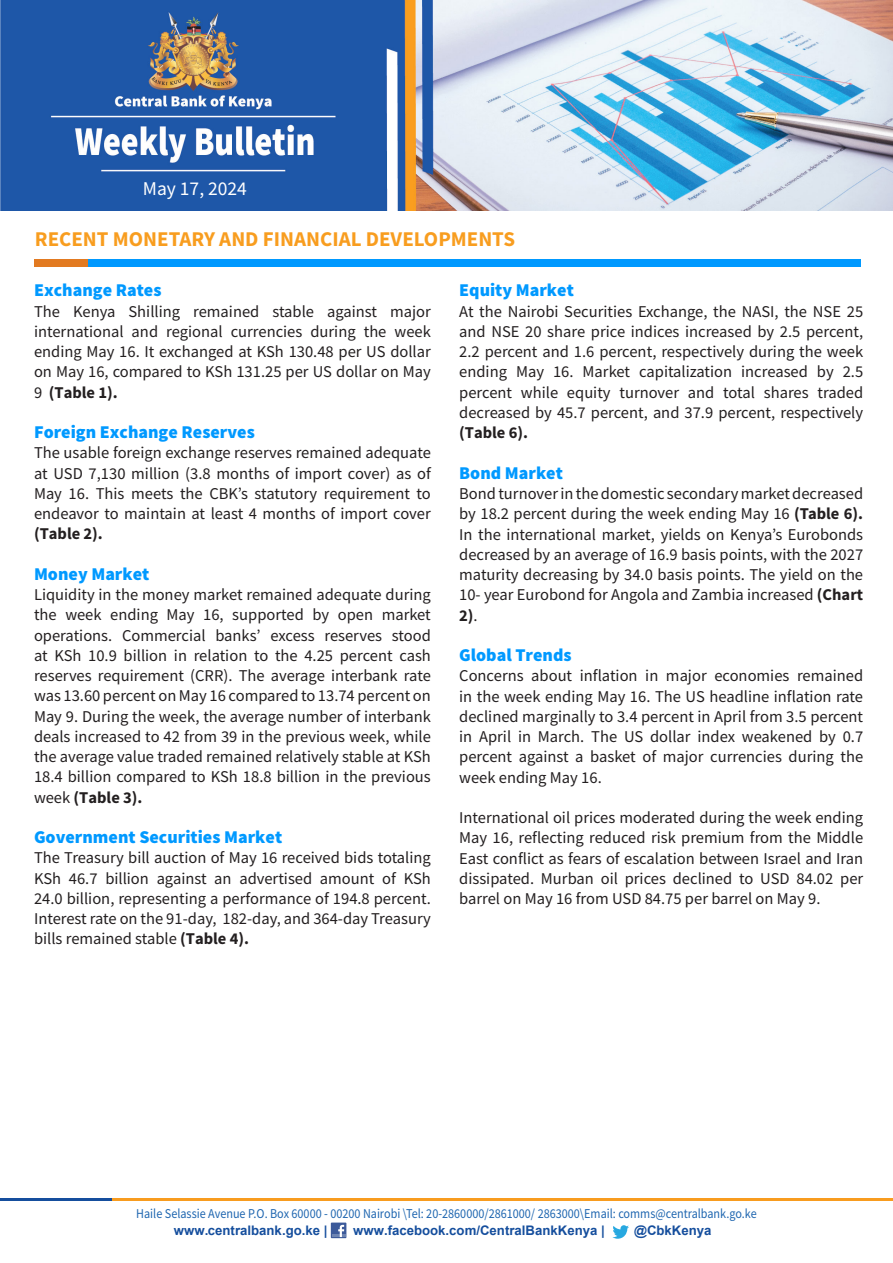
<style>
.page{position:relative;width:893px;height:1263px;background:#fff}
.page>*{position:absolute;margin:0;border:0;box-sizing:border-box;transform-origin:0 0}
.t1{font:700 21px "Source Sans Pro";color:#f89d1f}
.t2{font:19.5px "Source Sans Pro";color:#fff}
.t3{font:900 18px "Source Sans Pro";color:#09f}
.t4{font:16.5px/20.2px "Source Sans Pro";color:#231f20;text-align:justify}
.t5{font:13.5px "Source Sans Pro";color:#1f66b0;scale:.9 1}
.t6{font:700 13.2px "Arial";color:#154e9d}
.s1{font-weight:700}
</style>
<div class="page">
<img style="left:0;top:0;width:893px;height:210px">
<div style="left:88px;top:260px;width:772px;height:7px;background:#09f"></div>
<div style="left:34px;top:260px;width:54px;height:7px;background:#e27a21"></div>
<div style="left:331px;top:1222px;width:15px;height:16px;background:#3c5a9a"></div>
<svg style="left:332px;top:1225px;width:13px;height:12px"></svg>
<svg style="left:612px;top:1225px;width:17px;height:14px"></svg>
<hr style="left:0;top:1198px;width:762px;height:3px;background:#154e9d">
<hr style="left:113px;top:1198px;width:780px;height:3px;background:#f89c1f">
<p class="t2" style="left:143px;top:176px;width:105px">May 17, 2024</p>
<p class="t1" style="left:35px;top:225px;width:482px">RECENT MONETARY AND FINANCIAL DEVELOPMENTS</p>
<p class="t3" style="left:34px;top:278px;width:129px">Exchange Rates</p>
<p class="t4" style="left:34px;top:301px;width:398px">The Kenya Shilling remained stable against major international and regional currencies during the week ending May 16. It exchanged at KSh 130.48 per US dollar on May 16, compared to KSh 131.25 per US dollar on May 9 <span class="s1">(Table 1).</span></p>
<p class="t3" style="left:34px;top:420px;width:222px">Foreign Exchange Reserves</p>
<p class="t4" style="left:34px;top:443px;width:398px">The usable foreign exchange reserves remained adequate at USD 7,130 million (3.8 months of import cover) as of May 16. This meets the CBK’s statutory requirement to endeavor to maintain at least 4 months of import cover <span class="s1">(Table 2).</span></p>
<p class="t3" style="left:34px;top:561px;width:117px">Money Market</p>
<p class="t4" style="left:34px;top:584px;width:398px">Liquidity in the money market remained adequate during the week ending May 16, supported by open market operations. Commercial banks’ excess reserves stood at KSh 10.9 billion in relation to the 4.25 percent cash reserves requirement (CRR). The average interbank rate was 13.60 percent on May 16 compared to 13.74 percent on May 9. During the week, the average number of interbank deals increased to 42 from 39 in the previous week, while the average value traded remained relatively stable at KSh 18.4 billion compared to KSh 18.8 billion in the previous week <span class="s1">(Table 3).</span></p>
<p class="t3" style="left:34px;top:825px;width:250px">Government Securities Market</p>
<p class="t4" style="left:34px;top:848px;width:398px">The Treasury bill auction of May 16 received bids totaling KSh 46.7 billion against an advertised amount of KSh 24.0 billion, representing a performance of 194.8 percent.<br>Interest rate on the 91-day, 182-day, and 364-day Treasury bills remained stable <span class="s1">(Table 4).</span></p>
<p class="t3" style="left:459px;top:278px;width:116px">Equity Market</p>
<p class="t4" style="left:459px;top:301px;width:405px">At the Nairobi Securities Exchange, the NASI, the NSE 25 and NSE 20 share price indices increased by 2.5 percent, 2.2 percent and 1.6 percent, respectively during the week ending May 16. Market capitalization increased by 2.5 percent while equity turnover and total shares traded decreased by 45.7 percent, and 37.9 percent, respectively <span class="s1">(Table 6).</span></p>
<p class="t3" style="left:459px;top:460px;width:105px">Bond Market</p>
<p class="t4" style="left:459px;top:483px;width:405px">Bond turnover in the domestic secondary market decreased by 18.2 percent during the week ending May 16 <span class="s1">(Table 6).<br></span>In the international market, yields on Kenya’s Eurobonds decreased by an average of 16.9 basis points, with the 2027 maturity decreasing by 34.0 basis points. The yield on the 10- year Eurobond for Angola and Zambia increased <span class="s1">(Chart 2)</span>.</p>
<p class="t3" style="left:459px;top:643px;width:114px">Global Trends</p>
<p class="t4" style="left:459px;top:665px;width:405px">Concerns about inflation in major economies remained in the week ending May 16. The US headline inflation rate declined marginally to 3.4 percent in April from 3.5 percent in April in March. The US dollar index weakened by 0.7 percent against a basket of major currencies during the week ending May 16.</p>
<p class="t4" style="left:459px;top:807px;width:405px">International oil prices moderated during the week ending May 16, reflecting reduced risk premium from the Middle East conflict as fears of escalation between Israel and Iran dissipated. Murban oil prices declined to USD 84.02 per barrel on May 16 from USD 84.75 per barrel on May 9.</p>
<p class="t5" style="left:136px;top:1205px;width:691px">Haile Selassie Avenue P.O. Box 60000 - 00200 Nairobi \Tel: 20-2860000/2861000/ 2863000\Email: comms@centralbank.go.ke</p>
<p class="t6" style="left:174px;top:1221px;width:155px">www.centralbank.go.ke |</p>
<p class="t6" style="left:353px;top:1221px;width:253px">www.facebook.com/CentralBankKenya |</p>
<p class="t6" style="left:634px;top:1221px;width:79px">@CbkKenya</p>
</div>
